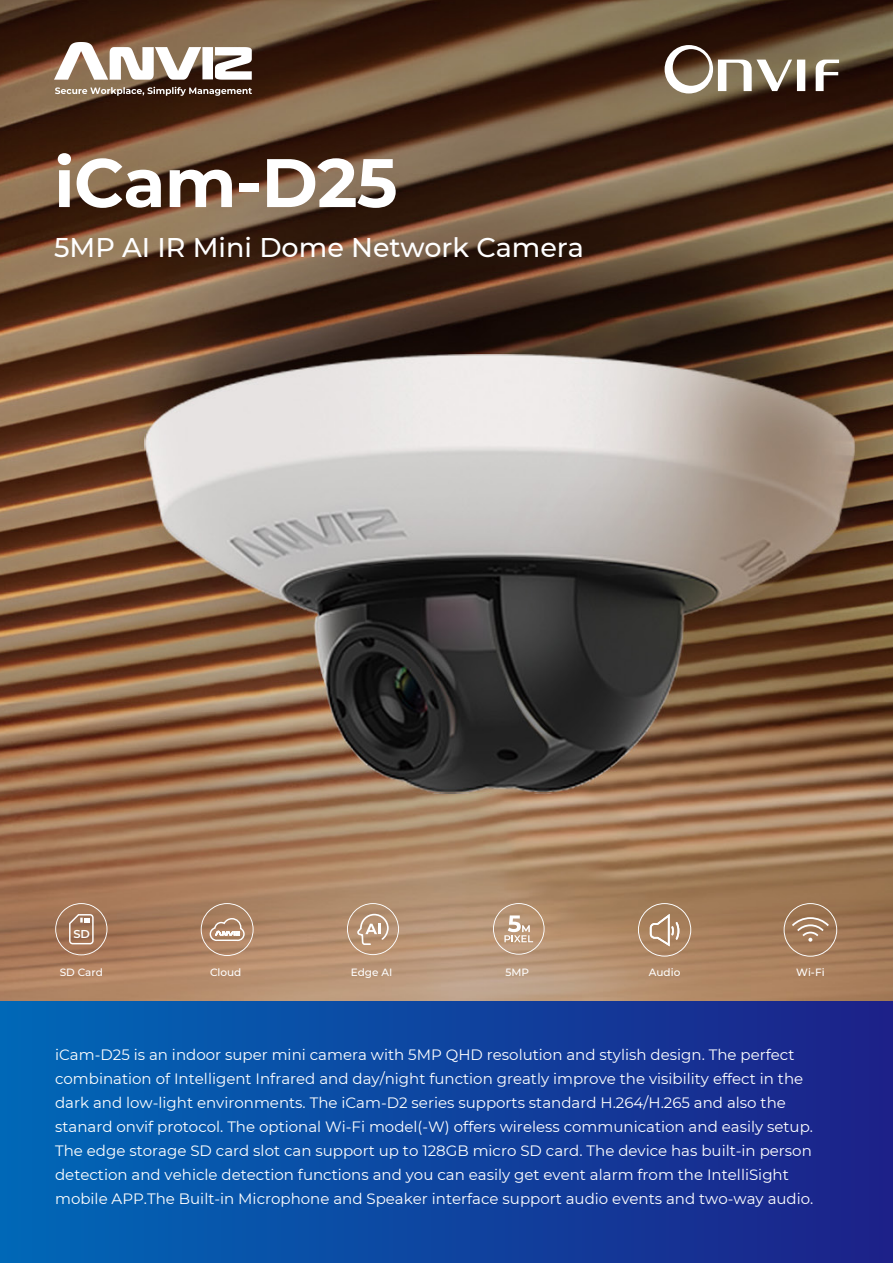
<style>
.page{position:relative;width:893px;height:1263px;background:#fff}
.page>*{position:absolute;margin:0;border:0;box-sizing:border-box;transform-origin:0 0}
.t1{font:700 68.55px "Montserrat";letter-spacing:-.01em;color:#fff}
.t2{font:500 27px "Montserrat";color:#fff}
.t3{font:15px/24px "Montserrat";color:#fff}
.t4{font:600 11.4px "Montserrat";color:#fff}
.t5{font:500 10.5px "Montserrat";color:#fff}
</style>
<div class="page">
<img style="left:0;top:0;width:893px;height:1001px">
<div style="left:0;top:1002px;width:893px;height:261px;background:linear-gradient(to right,#0068b7,#1d2088)"></div>
<svg style="left:784px;top:903px;width:53px;height:54px;background:#aa8668"></svg>
<svg style="left:638px;top:903px;width:53px;height:53px;background:#ae8b6a"></svg>
<svg style="left:650px;top:914px;width:29px;height:32px"></svg>
<svg style="left:201px;top:903px;width:53px;height:53px;background:#b69277"></svg>
<svg style="left:493px;top:903px;width:52px;height:52px;background:#c2a388"></svg>
<svg style="left:347px;top:903px;width:52px;height:112px;background:#a79184"></svg>
<svg style="left:55px;top:903px;width:52px;height:52px;background:#ac8368"></svg>
<svg style="left:665px;top:45px;width:174px;height:48px"></svg>
<svg style="left:54px;top:42px;width:197px;height:54px"></svg>
<h1 class="t1" style="left:54px;top:133px;width:345px">iCam-D25</h1>
<h2 class="t2" style="left:54px;top:228px;width:531px">5MP AI IR Mini Dome Network Camera</h2>
<p class="t4" style="left:73px;top:926px;width:18px">SD</p>
<p class="t5" style="left:60px;top:964px;width:45px">SD Card</p>
<p class="t5" style="left:210px;top:964px;width:33px">Cloud</p>
<p class="t5" style="left:351px;top:964px;width:43px">Edge AI</p>
<p class="t5" style="left:506px;top:964px;width:25px">5MP</p>
<p class="t5" style="left:649px;top:964px;width:33px">Audio</p>
<p class="t5" style="left:796px;top:964px;width:30px">Wi-Fi</p>
<p class="t3" style="left:55px;top:1042px;width:760px">iCam-D25 is an indoor super mini camera with 5MP QHD resolution and stylish design. The perfect combination of Intelligent Infrared and day/night function greatly improve the visibility effect in the dark and low-light environments. The iCam-D2 series supports standard H.264/H.265 and also the stanard onvif protocol. The optional Wi-Fi model(-W) offers wireless communication and easily setup.<br>The edge storage SD card slot can support up to 128GB micro SD card. The device has built-in person detection and vehicle detection functions and you can easily get event alarm from the IntelliSight mobile APP.The Built-in Microphone and Speaker interface support audio events and two-way audio.</p>
</div>
